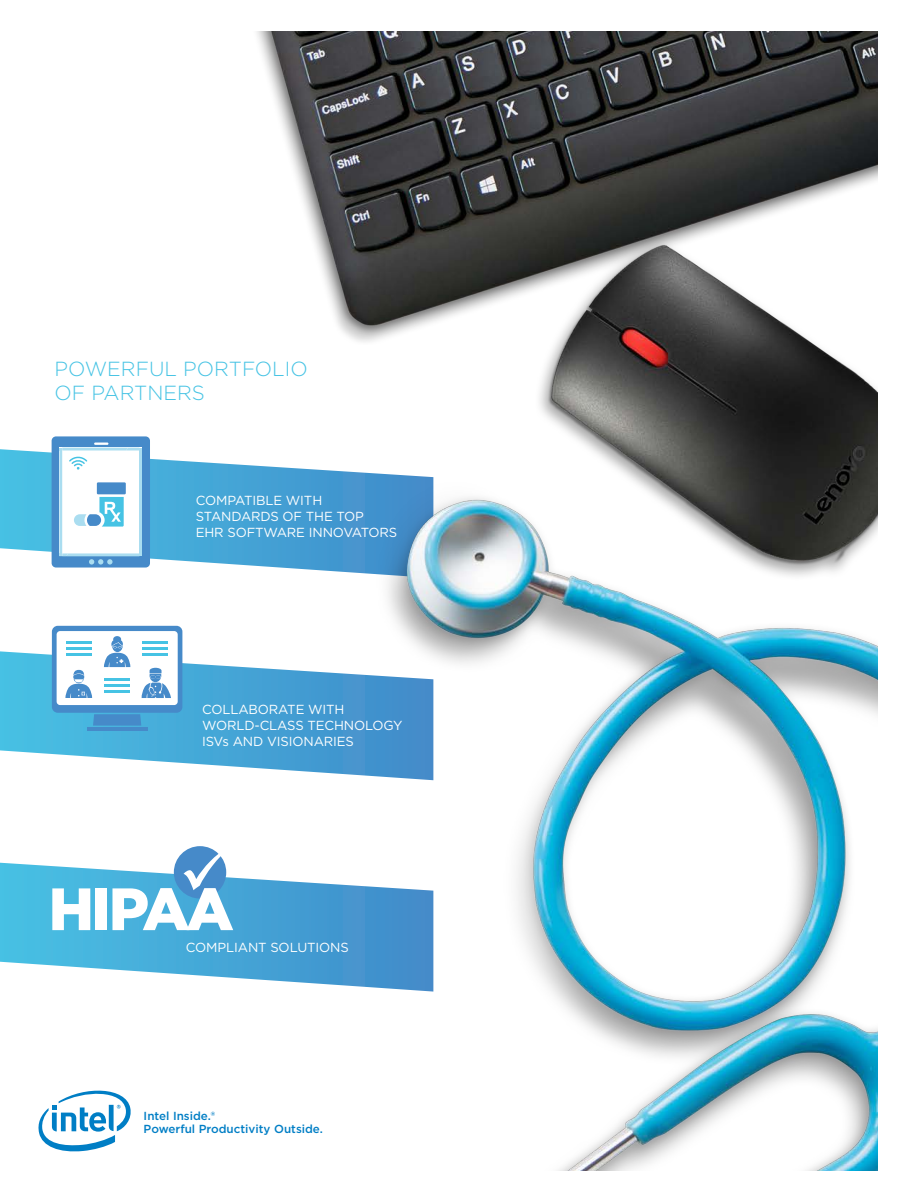
<style>
.page{position:relative;width:918px;height:1188px;background:#fff}
.page>*{position:absolute;margin:0;border:0;box-sizing:border-box;transform-origin:0 0}
.t1{font:300 20.4px/24.5px "Gotham";color:#46c3e4}
.t2{font:13.05px/16px "Gotham";letter-spacing:-.01em;color:#fff}
.t3{font:500 11.7px/13px "Gotham";color:#007ec5}
</style>
<div class="page">
<svg style="left:0;top:449px;width:175px;height:116px;background:#61c2e3"></svg>
<svg style="left:0;top:863px;width:175px;height:111px;background:#5bc0e3"></svg>
<svg style="left:0;top:651px;width:175px;height:112px;background:#5dc1e3"></svg>
<hr style="left:87px;top:727px;width:60px;height:4px;background:#468ac9">
<svg style="left:52px;top:626px;width:123px;height:100px"></svg>
<div style="left:52px;top:436px;width:98px;height:132px;background:#468ac9;border-radius:4px"></div>
<svg style="left:59px;top:443px;width:83px;height:122px;background:#cee6f3"></svg>
<svg style="left:52px;top:888px;width:38px;height:42px"></svg>
<div style="left:96px;top:888px;width:11px;height:42px;background:#fff"></div>
<svg style="left:112px;top:863px;width:63px;height:67px"></svg>
<img style="left:175px;top:32px;width:703px;height:1139px">
<svg style="left:38px;top:1090px;width:93px;height:62px"></svg>
<p class="t1" style="left:55px;top:356px;width:255px">POWERFUL PORTFOLIO<br>OF PARTNERS</p>
<p class="t2" style="left:196px;top:492px;width:203px">COMPATIBLE WITH<br>STANDARDS OF THE TOP<br>EHR SOFTWARE INNOVATORS</p>
<p class="t2" style="left:202px;top:701px;width:202px">COLLABORATE WITH<br>WORLD-CLASS TECHNOLOGY<br>ISVs AND VISIONARIES</p>
<p class="t2" style="left:186px;top:939px;width:164px">COMPLIANT SOLUTIONS</p>
<p class="t3" style="left:144px;top:1109px;width:181px">Intel Inside.®<br>Powerful Productivity Outside.</p>
</div>
